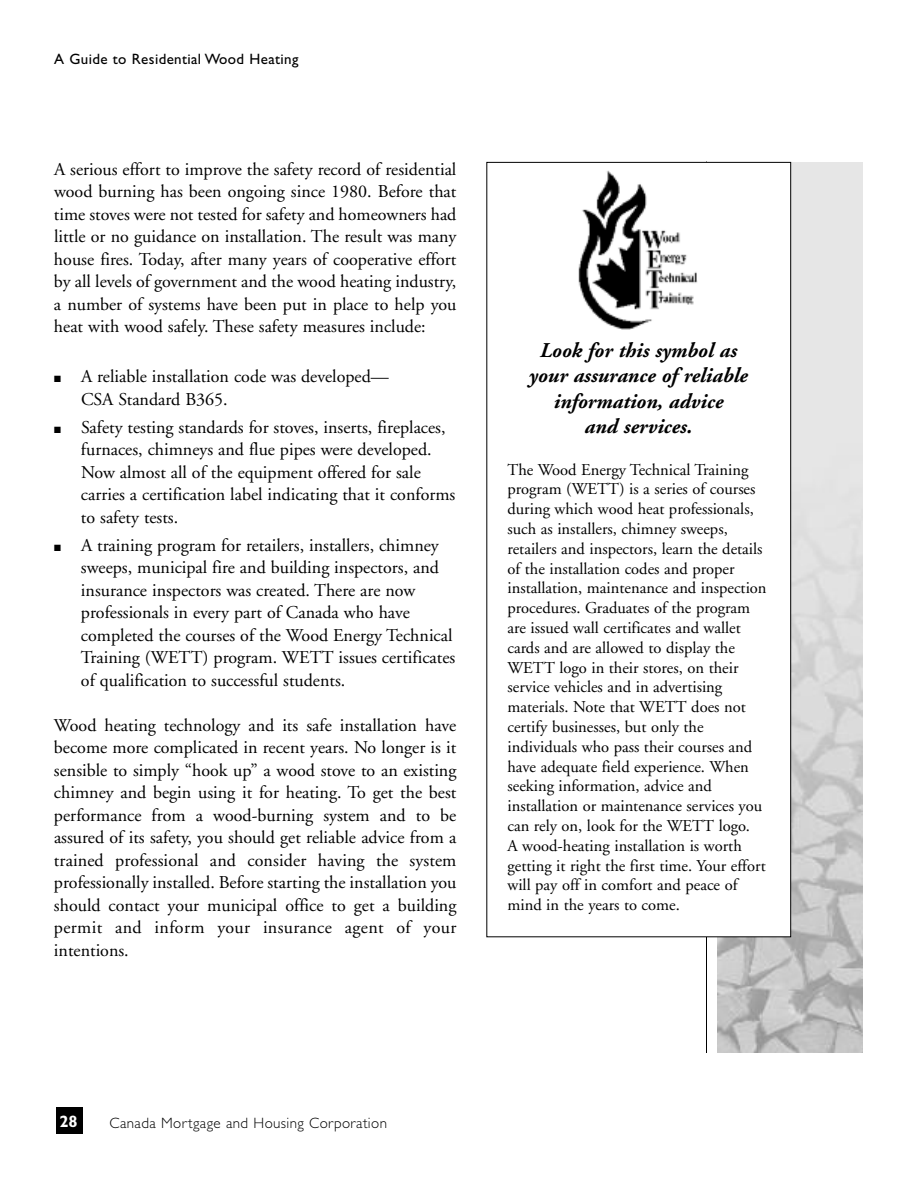
<style>
.page{position:relative;width:918px;height:1188px;background:#fff}
.page>*{position:absolute;margin:0;border:0;box-sizing:border-box;transform-origin:0 0}
.t1{font:italic 700 21px/25.2px "Adobe Garamond";color:#000;text-align:center}
.t2{font:18px/22.5px "Adobe Garamond";color:#000}
.t3{font:16.5px/19.8px "Adobe Garamond";color:#000}
.t4{font:700 16.5px "Gill Sans Std";color:#fff}
.t5{font:300 15px "Gill Sans Std";letter-spacing:.025em;color:#000}
.t6{font:15px "Gill Sans Std";letter-spacing:.025em;color:#000}
</style>
<div class="page">
<div style="left:56px;top:1107px;width:27px;height:27px;background:#000"></div>
<hr style="left:706px;top:162px;width:1px;height:891px;background:#000">
<div style="left:717px;top:162px;width:146px;height:891px;background:#e6e6e6"></div>
<img style="left:717px;top:432px;width:146px;height:621px">
<div style="left:487px;top:162px;width:304px;height:775px;background:#fff"></div>
<img style="left:578px;top:170px;width:120px;height:160px">
<p class="t6" style="left:54px;top:53px;width:246px">A Guide to Residential Wood Heating</p>
<p class="t2" style="left:54px;top:159px;width:404px;text-align:justify">A serious effort to improve the safety record of residential wood burning has been ongoing since 1980. Before that time stoves were not tested for safety and homeowners had little or no guidance on installation. The result was many house fires. Today, after many years of cooperative effort by all levels of government and the wood heating industry, a number of systems have been put in place to help you heat with wood safely. These safety measures include:</p>
<p class="t2" style="left:81px;top:367px;width:309px;text-indent:-27px">■ A reliable installation code was developed—<br>CSA Standard B365.</p>
<p class="t2" style="left:81px;top:417px;width:376px;text-indent:-27px">■ Safety testing standards for stoves, inserts, fireplaces, furnaces, chimneys and flue pipes were developed.<br>Now almost all of the equipment offered for sale carries a certification label indicating that it conforms to safety tests.</p>
<p class="t2" style="left:81px;top:535px;width:376px;text-indent:-27px">■ A training program for retailers, installers, chimney sweeps, municipal fire and building inspectors, and insurance inspectors was created. There are now professionals in every part of Canada who have completed the courses of the Wood Energy Technical Training (WETT) program. WETT issues certificates of qualification to successful students.</p>
<p class="t2" style="left:54px;top:715px;width:404px;text-align:justify">Wood heating technology and its safe installation have become more complicated in recent years. No longer is it sensible to simply “hook up” a wood stove to an existing chimney and begin using it for heating. To get the best performance from a wood-burning system and to be assured of its safety, you should get reliable advice from a trained professional and consider having the system professionally installed. Before starting the installation you should contact your municipal office to get a building permit and inform your insurance agent of your intentions.</p>
<p class="t1" style="left:528px;top:340px;width:220px">Look for this symbol as your assurance of reliable information, advice<br>and services.</p>
<p class="t3" style="left:507px;top:461px;width:261px">The Wood Energy Technical Training program (WETT) is a series of courses during which wood heat professionals, such as installers, chimney sweeps, retailers and inspectors, learn the details of the installation codes and proper installation, maintenance and inspection procedures. Graduates of the program are issued wall certificates and wallet cards and are allowed to display the WETT logo in their stores, on their service vehicles and in advertising materials. Note that WETT does not certify businesses, but only the individuals who pass their courses and have adequate field experience. When seeking information, advice and installation or maintenance services you can rely on, look for the WETT logo.<br>A wood-heating installation is worth getting it right the first time. Your effort will pay off in comfort and peace of mind in the years to come.</p>
<p class="t4" style="left:59px;top:1115px;width:20px">28</p>
<p class="t5" style="left:110px;top:1117px;width:279px">Canada Mortgage and Housing Corporation</p>
</div>
